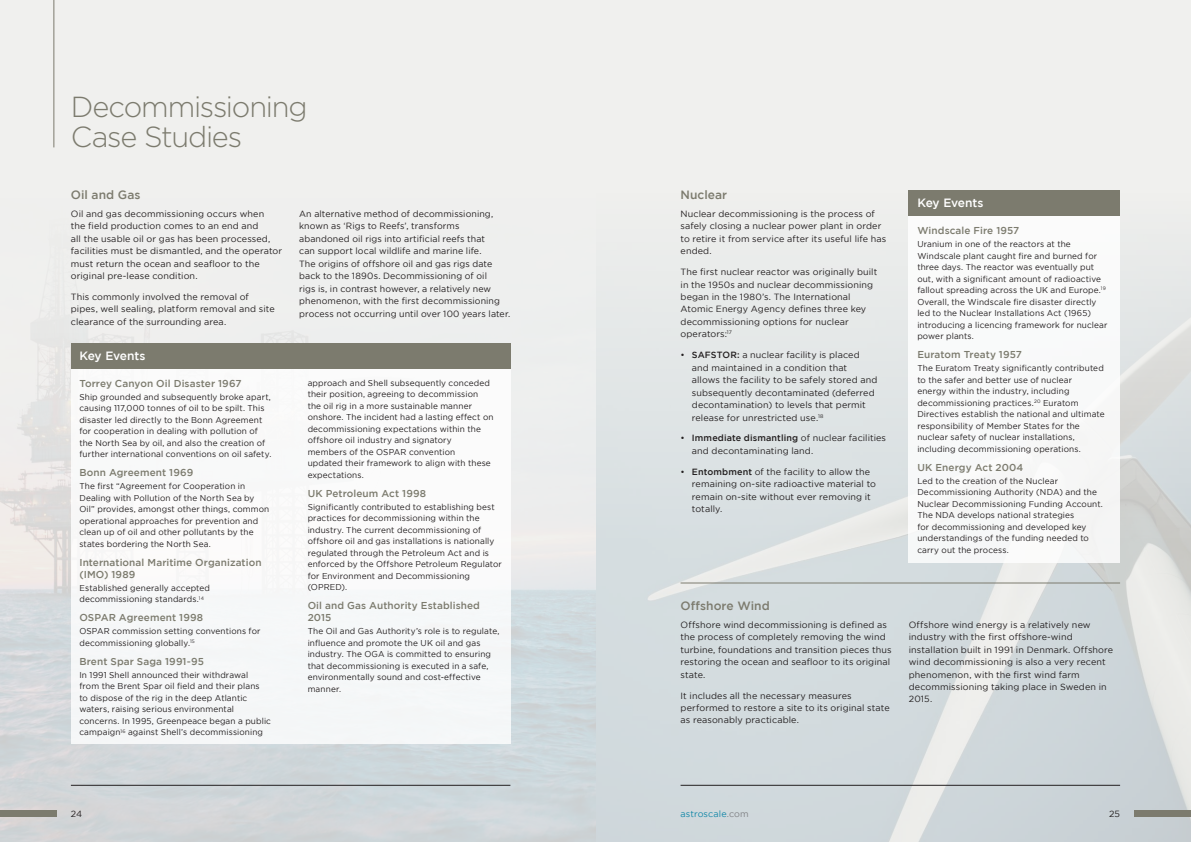
<style>
.page{position:relative;width:1191px;height:842px;background:#fff}
.page>*{position:absolute;margin:0;border:0;box-sizing:border-box;transform-origin:0 0}
.t1{font:300 29px/30px "Gotham";letter-spacing:-.045em;color:#7c7b6e}
.t2{font:500 12px "Gotham";letter-spacing:.005em;color:#7c7b6e}
.t3{font:500 12px "Gotham";letter-spacing:-.025em;color:#fff}
.t4{font:500 10px/12px "Gotham";letter-spacing:.01em;color:#7c7b6e}
.t5{font:9px/12.4px "Gotham";letter-spacing:.01em;color:#231f20}
.t6{font:9px "Gotham";letter-spacing:.01em;color:#1488a8}
.t7{font:8.5px/11.5px "Gotham";letter-spacing:.015em;color:#231f20}
.s1{font-weight:500}
.s2{color:#808285}
</style>
<div class="page">
<div style="left:595px;top:0;width:596px;height:842px;background:#f0f0ee"></div>
<img style="left:595px;top:190px;width:596px;height:652px">
<div style="left:0;top:0;width:595px;height:842px;background:#f0f0ee"></div>
<svg style="left:0;top:326px;width:595px;height:516px;fill:#d4d9dd"></svg>
<hr style="left:680px;top:785px;width:440px;height:1px;background:#231f20">
<hr style="left:680px;top:583px;width:440px;height:1px;background:#7c7b6e">
<hr style="left:71px;top:785px;width:439px;height:1px;background:#231f20">
<div style="left:909px;top:190px;width:211px;height:372px;background:#fff"></div>
<div style="left:909px;top:190px;width:211px;height:25px;background:#7c7b6e"></div>
<div style="left:71px;top:359px;width:439px;height:384px;background:#f8f8f9"></div>
<div style="left:71px;top:343px;width:439px;height:25px;background:#7c7b6e"></div>
<div style="left:0;top:810px;width:57px;height:7px;background:#7c7b6e"></div>
<div style="left:1134px;top:810px;width:57px;height:7px;background:#7c7b6e"></div>
<hr style="left:54px;top:0;width:1px;height:147px;background:#7c7b6e">
<h1 class="t1" style="left:71px;top:92px;width:238px">Decommissioning<br>Case Studies</h1>
<h2 class="t2" style="left:71px;top:188px;width:71px">Oil and Gas</h2>
<p class="t5" style="left:71px;top:207px;width:213px">Oil and gas decommissioning occurs when<br>the field production comes to an end and<br>all the usable oil or gas has been processed, facilities must be dismantled, and the operator must return the ocean and seafloor to the original pre-lease condition.</p>
<p class="t5" style="left:71px;top:290px;width:205px">This commonly involved the removal of pipes, well sealing, platform removal and site clearance of the surrounding area.</p>
<h2 class="t3" style="left:79px;top:349px;width:68px">Key Events</h2>
<p class="t4" style="left:79px;top:377px;width:164px">Torrey Canyon Oil Disaster 1967</p>
<p class="t7" style="left:79px;top:391px;width:193px">Ship grounded and subsequently broke apart, causing 117,000 tonnes of oil to be spilt. This disaster led directly to the Bonn Agreement for cooperation in dealing with pollution of the North Sea by oil, and also the creation of further international conventions on oil safety.</p>
<p class="t4" style="left:79px;top:467px;width:115px">Bonn Agreement 1969</p>
<p class="t7" style="left:79px;top:480px;width:191px">The first “Agreement for Cooperation in Dealing with Pollution of the North Sea by Oil” provides, amongst other things, common operational approaches for prevention and clean up of oil and other pollutants by the states bordering the North Sea.</p>
<p class="t4" style="left:79px;top:556px;width:184px">International Maritime Organization (IMO) 1989</p>
<p class="t7" style="left:79px;top:582px;width:132px">Established generally accepted decommissioning standards.<sup>14</sup></p>
<p class="t4" style="left:79px;top:612px;width:125px">OSPAR Agreement 1998</p>
<p class="t7" style="left:79px;top:625px;width:183px">OSPAR commission setting conventions for decommissioning globally.<sup>15</sup></p>
<p class="t4" style="left:79px;top:655px;width:126px">Brent Spar Saga 1991-95</p>
<p class="t7" style="left:79px;top:669px;width:193px">In 1991 Shell announced their withdrawal<br>from the Brent Spar oil field and their plans<br>to dispose of the rig in the deep Atlantic waters, raising serious environmental concerns. In 1995, Greenpeace began a public campaign<sup>16</sup> against Shell’s decommissioning</p>
<p class="t5" style="left:299px;top:207px;width:213px">An alternative method of decommissioning, known as ‘Rigs to Reefs’, transforms abandoned oil rigs into artificial reefs that<br>can support local wildlife and marine life.<br>The origins of offshore oil and gas rigs date back to the 1890s. Decommissioning of oil<br>rigs is, in contrast however, a relatively new phenomenon, with the first decommissioning process not occurring until over 100 years later.</p>
<p class="t7" style="left:308px;top:377px;width:187px">approach and Shell subsequently conceded their position, agreeing to decommission the oil rig in a more sustainable manner onshore. The incident had a lasting effect on decommissioning expectations within the offshore oil industry and signatory<br>members of the OSPAR convention<br>updated their framework to align with these expectations.</p>
<p class="t4" style="left:308px;top:487px;width:120px">UK Petroleum Act 1998</p>
<p class="t7" style="left:308px;top:501px;width:196px">Significantly contributed to establishing best practices for decommissioning within the industry. The current decommissioning of offshore oil and gas installations is nationally regulated through the Petroleum Act and is enforced by the Offshore Petroleum Regulator for Environment and Decommissioning (OPRED).</p>
<p class="t4" style="left:308px;top:600px;width:174px">Oil and Gas Authority Established<br>2015</p>
<p class="t7" style="left:308px;top:625px;width:193px">The Oil and Gas Authority’s role is to regulate, influence and promote the UK oil and gas industry. The OGA is committed to ensuring that decommissioning is executed in a safe, environmentally sound and cost-effective manner.</p>
<h2 class="t2" style="left:680px;top:188px;width:48px">Nuclear</h2>
<p class="t5" style="left:680px;top:207px;width:207px">Nuclear decommissioning is the process of safely closing a nuclear power plant in order to retire it from service after its useful life has ended.</p>
<p class="t5" style="left:680px;top:266px;width:198px">The first nuclear reactor was originally built in the 1950s and nuclear decommissioning began in the 1980’s. The International Atomic Energy Agency defines three key decommissioning options for nuclear operators:<sup>17</sup></p>
<p class="t5" style="left:692px;top:349px;width:187px;text-indent:-11px">• <span class="s1">SAFSTOR:</span> a nuclear facility is placed and maintained in a condition that allows the facility to be safely stored and subsequently decontaminated (deferred decontamination) to levels that permit release for unrestricted use.<sup>18</sup></p>
<p class="t5" style="left:692px;top:432px;width:196px;text-indent:-11px">• <span class="s1">Immediate dismantling</span> of nuclear facilities and decontaminating land.</p>
<p class="t5" style="left:692px;top:465px;width:186px;text-indent:-11px">• <span class="s1">Entombment</span> of the facility to allow the remaining on-site radioactive material to remain on-site without ever removing it totally.</p>
<h2 class="t3" style="left:917px;top:196px;width:68px">Key Events</h2>
<p class="t4" style="left:917px;top:224px;width:103px">Windscale Fire 1957</p>
<p class="t7" style="left:917px;top:238px;width:192px">Uranium in one of the reactors at the Windscale plant caught fire and burned for three days. The reactor was eventually put out, with a significant amount of radioactive fallout spreading across the UK and Europe.<sup>19<br></sup>Overall, the Windscale fire disaster directly led to the Nuclear Installations Act (1965) introducing a licencing framework for nuclear power plants.</p>
<p class="t4" style="left:917px;top:348px;width:106px">Euratom Treaty 1957</p>
<p class="t7" style="left:917px;top:362px;width:189px">The Euratom Treaty significantly contributed to the safer and better use of nuclear<br>energy within the industry, including decommissioning practices.<sup>20</sup> Euratom Directives establish the national and ultimate responsibility of Member States for the nuclear safety of nuclear installations, including decommissioning operations.</p>
<p class="t4" style="left:917px;top:461px;width:107px">UK Energy Act 2004</p>
<p class="t7" style="left:917px;top:475px;width:187px">Led to the creation of the Nuclear Decommissioning Authority (NDA) and the Nuclear Decommissioning Funding Account.<br>The NDA develops national strategies<br>for decommissioning and developed key understandings of the funding needed to carry out the process.</p>
<h2 class="t2" style="left:680px;top:599px;width:91px">Offshore Wind</h2>
<p class="t5" style="left:680px;top:618px;width:212px">Offshore wind decommissioning is defined as the process of completely removing the wind turbine, foundations and transition pieces thus restoring the ocean and seafloor to its original state.</p>
<p class="t5" style="left:680px;top:689px;width:211px">It includes all the necessary measures performed to restore a site to its original state as reasonably practicable.</p>
<p class="t5" style="left:909px;top:618px;width:206px">Offshore wind energy is a relatively new industry with the first offshore-wind installation built in 1991 in Denmark. Offshore wind decommissioning is also a very recent phenomenon, with the first wind farm decommissioning taking place in Sweden in 2015.</p>
<p class="t5" style="left:71px;top:807px;width:13px">24</p>
<p class="t6" style="left:680px;top:809px;width:70px">astroscale<span class="s2">.com</span></p>
<p class="t5" style="left:1109px;top:807px;width:13px">25</p>
</div>
